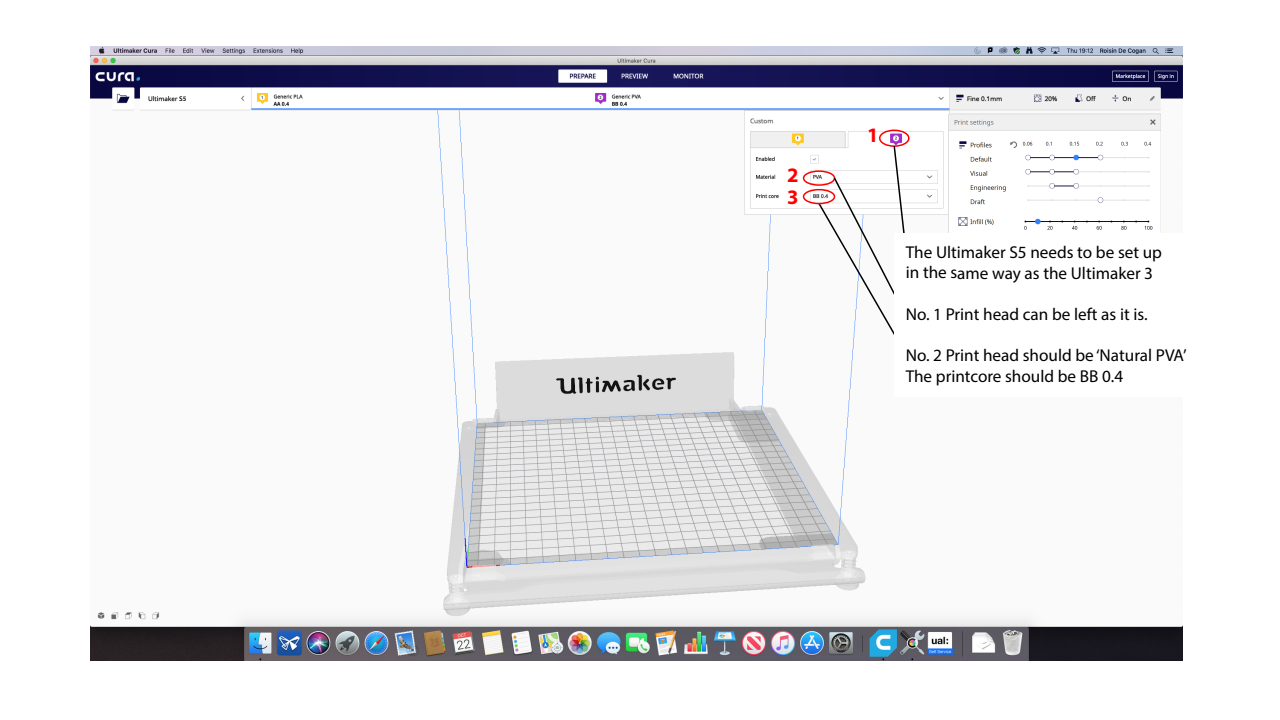
<style>
.page{position:relative;width:1280px;height:720px;background:#fff}
.page>*{position:absolute;margin:0;border:0;box-sizing:border-box;transform-origin:0 0}
.t1{font:700 20.6px/21.2px "Myriad Pro";color:#f00}
.t2{font:17.2px/20.6px "Myriad Pro";color:#000}
.t3{font:600 6.85px "Myriad Pro";color:#000}
</style>
<div class="page">
<img style="left:90px;top:46px;width:1092px;height:615px">
<div style="left:879px;top:130px;width:31px;height:17px;border:2px solid #fc0000;border-radius:50%"></div>
<div style="left:803px;top:170px;width:32px;height:16px;border:2px solid #fc0000;border-radius:50%"></div>
<svg style="left:817px;top:144px;width:91px;height:212px"></svg>
<img style="left:949px;top:113px;width:211px;height:121px">
<div style="left:803px;top:189px;width:32px;height:15px;border:2px solid #fc0000;border-radius:50%"></div>
<div style="left:679px;top:357px;width:51px;height:43px;background:#dcdcdc;border-radius:50%"></div>
<div style="left:178px;top:94px;width:43px;height:11px;background:#fff"></div>
<div style="left:894px;top:234px;width:360px;height:163px;background:#fff"></div>
<p class="t3" style="left:179px;top:95px;width:9px">S5</p>
<p class="t1" style="left:787px;top:164px;width:13px">2<br>3</p>
<p class="t1" style="left:867px;top:124px;width:13px">1</p>
<p class="t2" style="left:906px;top:242px;width:258px">The Ultimaker S5 needs to be set up in the same way as the Ultimaker 3</p>
<p class="t2" style="left:906px;top:303px;width:243px">No. 1 Print head can be left as it is.</p>
<p class="t2" style="left:906px;top:345px;width:283px">No. 2 Print head should be ‘Natural PVA’<br>The printcore should be BB 0.4</p>
</div>
